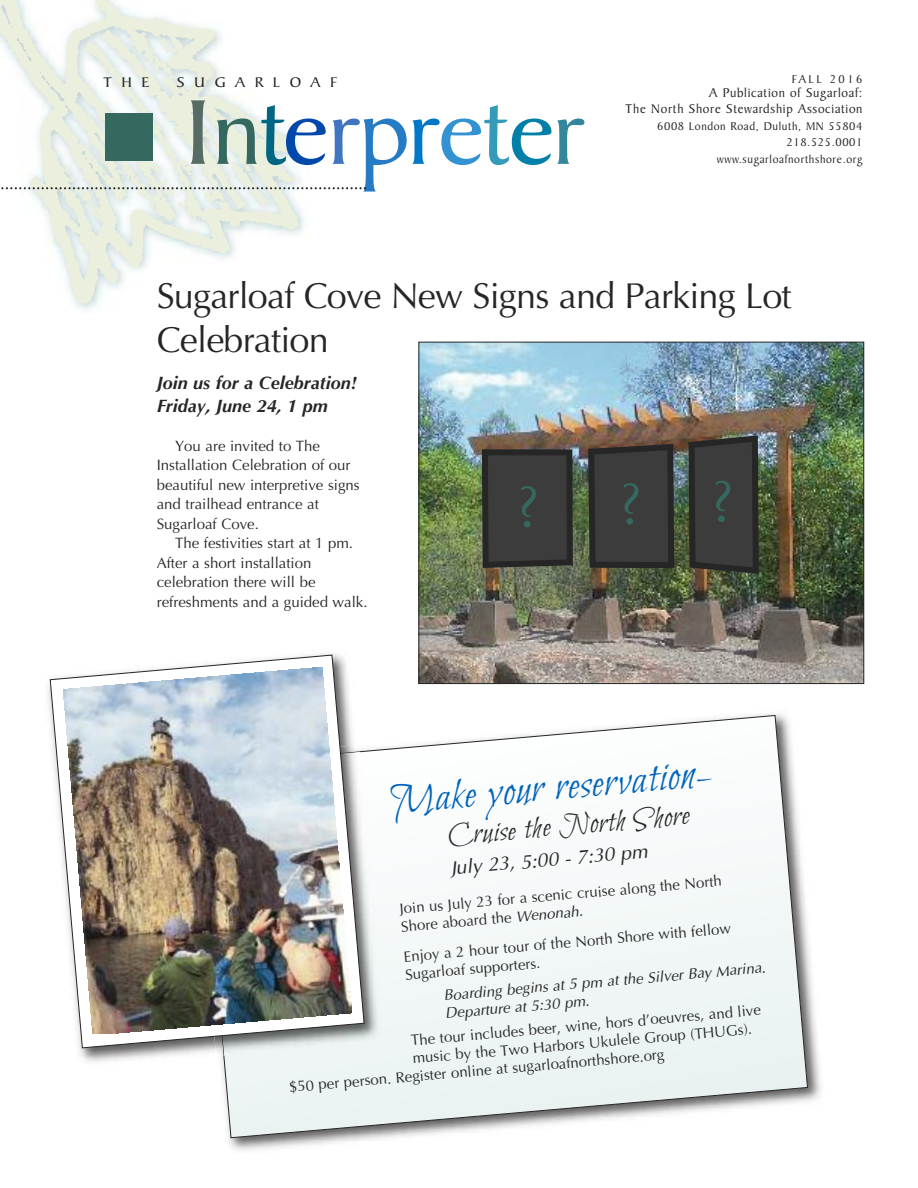
<style>
.page{position:relative;width:918px;height:1188px;background:#fff}
.page>*{position:absolute;margin:0;border:0;box-sizing:border-box;transform-origin:0 0}
.t1{font:99px "Baker Signet BT";letter-spacing:-.025em;color:#576b65;scale:1.1 1}
.t2{font:58.5px "Optima";color:#35685e}
.t3{font:45px "Bilbo ROB";color:#0064ba}
.t4{font:36px/43.5px "Optima";letter-spacing:-.02em;color:#272627}
.t5{font:31.5px "Bilbo ROB";color:#272627}
.t6{font:italic 19.5px "Optima";color:#272627}
.t7{font:italic 700 18px/22.5px "Optima";color:#272627}
.t8{font:15px/19.5px "Optima";color:#272627}
.t9{font:italic 15px/18px "Optima";color:#272627}
.t10{font:15px "Baker Signet BT";letter-spacing:.575em;color:#272627;scale:1.1 1}
.t11{font:13.5px/16.5px "Baker Signet BT";letter-spacing:.05em;color:#272627;text-align:right}
.t12{font:12px/16.5px "Baker Signet BT";letter-spacing:.05em;color:#272627;text-align:right}
.t13{font:12px "Baker Signet BT";letter-spacing:.21em;color:#272627}
.s1{color:#35685e}
.s2{color:#006783}
.s3{color:#0048aa}
.s4{color:#4076bf}
.s5{color:#267bc5}
.s6{color:#0078c7}
.s7{color:#3393d2}
.s8{color:#339aba}
.s9{color:#0080a8}
.s10{color:#33869c}
.s11{font-style:italic}
</style>
<div class="page">
<img style="left:420px;top:344px;width:442px;height:338px">
<div style="left:418px;top:342px;width:446px;height:342px;border:1px solid #272627"></div>
<img style="left:0;top:0;width:312px;height:310px">
<div style="left:105px;top:113px;width:47px;height:47px;background:#35685e"></div>
<svg style="left:0;top:187px;width:366px;height:2px"></svg>
<img style="left:228px;top:713px;width:593px;height:438px">
<svg style="left:222px;top:715px;width:586px;height:423px"></svg>
<img style="left:47px;top:686px;width:312px;height:383px">
<img style="left:360px;top:752px;width:25px;height:304px">
<img style="left:199px;top:1049px;width:161px;height:7px">
<img style="left:49px;top:654px;width:316px;height:395px">
<svg style="left:476px;top:435px;width:290px;height:141px;background:#45453e"></svg>
<p class="t10" style="left:103px;top:73px;width:44px">THE</p>
<p class="t10" style="left:177px;top:73px;width:147px">SUGARLOAF</p>
<h1 class="t1" style="left:184px;top:72px;width:367px">I<span class="s1">n</span><span class="s2">t</span><span class="s3">e</span><span class="s4">r</span><span class="s5">p</span><span class="s6">r</span><span class="s7">e</span><span class="s8">t</span><span class="s9">e</span><span class="s10">r</span></h1>
<p class="t13" style="left:792px;top:72px;width:72px">FALL 2016</p>
<p class="t11" style="left:625px;top:84px;width:239px">A Publication of Sugarloaf:<br>The North Shore Stewardship Association</p>
<p class="t12" style="left:657px;top:117px;width:207px">6008 London Road, Duluth, MN 55804<br>218.525.0001 www.sugarloafnorthshore.org</p>
<h3 class="t4" style="left:157px;top:275px;width:636px">Sugarloaf Cove New Signs and Parking Lot<br>Celebration</h3>
<p class="t7" style="left:157px;top:372px;width:202px">Join us for a Celebration!<br>Friday, June 24, 1 pm</p>
<p class="t8" style="left:157px;top:436px;width:204px;text-indent:18px">You are invited to The<br>Installation Celebration of our beautiful new interpretive signs and trailhead entrance at<br>Sugarloaf Cove.</p>
<p class="t8" style="left:157px;top:534px;width:212px;text-indent:18px">The festivities start at 1 pm.<br>After a short installation celebration there will be refreshments and a guided walk.</p>
<h2 class="t2" style="left:517px;top:473px;width:24px">?</h2>
<h2 class="t2" style="left:619px;top:469px;width:116px">? ?</h2>
<h3 class="t3" style="left:388px;top:772px;width:326px;rotate:-5deg">Make your reservation–</h3>
<h3 class="t5" style="left:446px;top:816px;width:244px;rotate:-5deg">Cruise the North Shore</h3>
<h3 class="t6" style="left:450px;top:857px;width:199px;rotate:-5deg">July 23, 5:00 - 7:30 pm</h3>
<p class="t8" style="left:399px;top:900px;width:325px;line-height:18px;rotate:-5deg">Join us July 23 for a scenic cruise along the North<br>Shore aboard the <span class="s11">Wenonah.</span></p>
<p class="t8" style="left:403px;top:948px;width:330px;line-height:18px;rotate:-5deg">Enjoy a 2 hour tour of the North Shore with fellow<br>Sugarloaf supporters.</p>
<p class="t9" style="left:443px;top:986px;width:325px;rotate:-5deg">Boarding begins at 5 pm at the Silver Bay Marina.<br>Departure at 5:30 pm.</p>
<p class="t8" style="left:410px;top:1031px;width:352px;rotate:-5deg">The tour includes beer, wine, hors d’oeuvres, and live</p>
<p class="t8" style="left:412px;top:1049px;width:342px;rotate:-5deg">music by the Two Harbors Ukulele Group (THUGs).</p>
<p class="t8" style="left:288px;top:1078px;width:378px;rotate:-5deg">$50 per person. Register online at sugarloafnorthshore.org</p>
</div>
